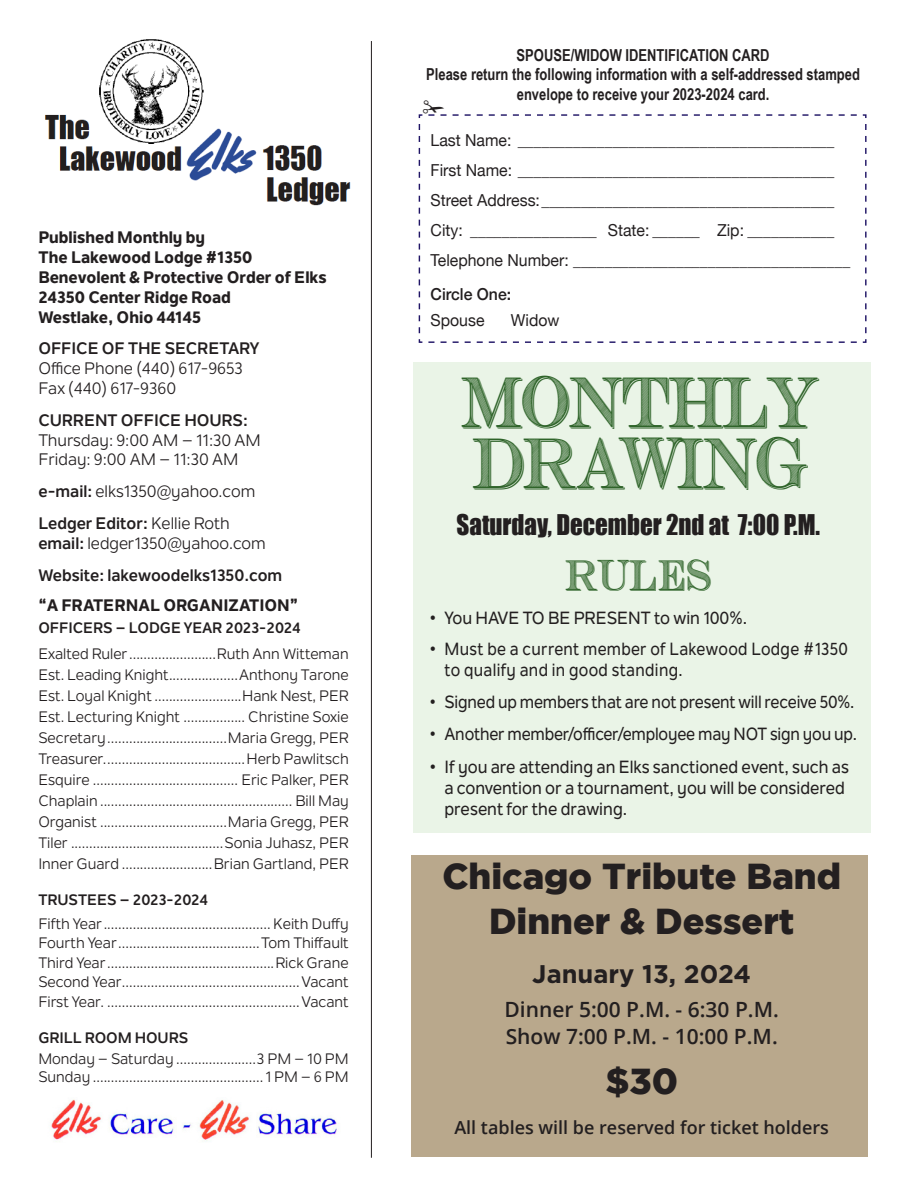
<style>
.page{position:relative;width:918px;height:1188px;background:#fff}
.page>*{position:absolute;margin:0;border:0;box-sizing:border-box;transform-origin:0 0}
.t1{font:51.15px/61.3px "Cash Currency";color:#2f642a;scale:.96 1}
.t2{font:900 36px/45px "Gotham";color:#231f20;text-align:center}
.t3{font:30.6px "Cash Currency";letter-spacing:.05em;color:#2f642a;scale:.96 1}
.t4{font:26.25px "Impact";color:#231f20;scale:.95 1}
.t5{font:700 25.5px "Gotham";color:#231f20}
.t6{font:600 21px "Open Sans";color:#231f20}
.t7{font:600 18px "Open Sans";color:#231f20}
.t8{font:500 17.4px/21px "Nolan Next";color:#231f20;scale:.96 1}
.t9{font:500 17.4px "Nolan Next";color:#231f20;scale:.93 1}
.t10{font:500 17.4px/21px "Nolan Next";letter-spacing:.02em;color:#231f20;scale:.96 1}
.t11{font:16.5px/34.5px "Helvetica Neue";color:#231f20;scale:.96 1}
.t12{font:16.5px "Nolan Next";color:#231f20}
.t13{font:800 16.5px "Nolan Next";color:#231f20}
.t14{font:700 16.5px/19.8px "Arial Narrow";color:#231f20;text-align:center;scale:.96 1}
.t15{font:700 16.5px "Nolan Next";color:#231f20}
.t16{font:15px "Nolan Next";color:#231f20}
.t17{font:700 15px "Nolan Next";letter-spacing:-.005em;color:#231f20}
.s1{font-weight:700}
.s2{font-weight:400}
.s3{font-weight:500}
</style>
<div class="page">
<hr style="left:371px;top:41px;width:1px;height:1117px;background:#231f20">
<img style="left:45px;top:39px;width:306px;height:167px">
<img style="left:50px;top:1099px;width:289px;height:43px">
<svg style="left:418px;top:114px;width:449px;height:229px"></svg>
<div style="left:413px;top:362px;width:457px;height:471px;background:#eaf4e7"></div>
<div style="left:411px;top:856px;width:457px;height:301px;background:#b9a88c"></div>
<svg style="left:423px;top:114px;width:434px;height:2px"></svg>
<p class="t13" style="left:38px;top:227px;width:168px">Published Monthly by</p>
<p class="t13" style="left:38px;top:247px;width:216px">The Lakewood Lodge #1350</p>
<p class="t13" style="left:38px;top:267px;width:290px">Benevolent &amp; Protective Order of Elks</p>
<p class="t13" style="left:38px;top:287px;width:194px">24350 Center Ridge Road</p>
<p class="t13" style="left:38px;top:307px;width:164px">Westlake, Ohio 44145</p>
<p class="t15" style="left:38px;top:339px;width:223px">OFFICE OF THE SECRETARY</p>
<p class="t12" style="left:38px;top:358px;width:206px">Office Phone (440) 617-9653</p>
<p class="t12" style="left:38px;top:378px;width:139px">Fax (440) 617-9360</p>
<p class="t15" style="left:38px;top:410px;width:211px">CURRENT OFFICE HOURS:</p>
<p class="t12" style="left:38px;top:430px;width:224px">Thursday: 9:00 AM – 11:30 AM</p>
<p class="t12" style="left:38px;top:450px;width:202px">Friday: 9:00 AM – 11:30 AM</p>
<p class="t12" style="left:38px;top:481px;width:219px"><span class="s1">e-mail:</span> elks1350@yahoo.com</p>
<p class="t15" style="left:38px;top:513px;width:193px">Ledger Editor: <span class="s2">Kellie Roth</span></p>
<p class="t12" style="left:38px;top:533px;width:229px"><span class="s1">email:</span> ledger1350@yahoo.com</p>
<p class="t15" style="left:38px;top:565px;width:245px">Website: lakewoodelks1350.com</p>
<p class="t13" style="left:38px;top:595px;width:261px">“A FRATERNAL ORGANIZATION”</p>
<p class="t17" style="left:38px;top:619px;width:264px">OFFICERS – LODGE YEAR 2023-2024</p>
<p class="t16" style="left:38px;top:644px;width:312px">Exalted Ruler........................Ruth Ann Witteman</p>
<p class="t16" style="left:38px;top:665px;width:312px">Est. Leading Knight...................Anthony Tarone</p>
<p class="t16" style="left:38px;top:686px;width:312px">Est. Loyal Knight ........................Hank Nest, PER</p>
<p class="t16" style="left:38px;top:707px;width:312px">Est. Lecturing Knight ................. Christine Soxie</p>
<p class="t16" style="left:38px;top:728px;width:312px">Secretary.................................Maria Gregg, PER</p>
<p class="t16" style="left:38px;top:749px;width:312px">Treasurer.......................................Herb Pawlitsch</p>
<p class="t16" style="left:38px;top:770px;width:312px">Esquire ........................................ Eric Palker, PER</p>
<p class="t16" style="left:38px;top:791px;width:312px">Chaplain ..................................................... Bill May</p>
<p class="t16" style="left:38px;top:812px;width:312px">Organist ...................................Maria Gregg, PER</p>
<p class="t16" style="left:38px;top:833px;width:312px">Tiler ..........................................Sonia Juhasz, PER</p>
<p class="t16" style="left:38px;top:854px;width:312px">Inner Guard .........................Brian Gartland, PER</p>
<p class="t17" style="left:38px;top:890px;width:171px">TRUSTEES – 2023-2024</p>
<p class="t16" style="left:38px;top:915px;width:312px">Fifth Year.............................................. Keith Duffy</p>
<p class="t16" style="left:38px;top:934px;width:312px">Fourth Year.......................................Tom Thiffault</p>
<p class="t16" style="left:38px;top:954px;width:312px">Third Year..............................................Rick Grane</p>
<p class="t16" style="left:38px;top:973px;width:312px">Second Year.................................................Vacant</p>
<p class="t16" style="left:38px;top:993px;width:312px">First Year. .....................................................Vacant</p>
<p class="t17" style="left:38px;top:1028px;width:151px">GRILL ROOM HOURS</p>
<p class="t16" style="left:38px;top:1050px;width:312px">Monday – Saturday ......................3 PM – 10 PM</p>
<p class="t16" style="left:38px;top:1068px;width:312px">Sunday ...............................................1 PM – 6 PM</p>
<p class="t14" style="left:517px;top:44px;width:265px">SPOUSE/WIDOW IDENTIFICATION CARD</p>
<p class="t14" style="left:426px;top:64px;width:453px">Please return the following information with a self-addressed stamped envelope to receive your 2023-2024 card.</p>
<p class="t11" style="left:431px;top:124px;width:422px">Last Name: ________________________________________</p>
<p class="t11" style="left:431px;top:154px;width:422px">First Name: ________________________________________</p>
<p class="t11" style="left:431px;top:184px;width:422px">Street Address:_____________________________________</p>
<p class="t11" style="left:431px;top:214px;width:422px">City: ________________ State: ______ Zip: ___________</p>
<p class="t11" style="left:431px;top:244px;width:439px">Telephone Number: ___________________________________<br><span class="s3">Circle One:</span></p>
<p class="t11" style="left:431px;top:304px;width:58px">Spouse</p>
<p class="t11" style="left:511px;top:304px;width:52px">Widow</p>
<p class="t1" style="left:462px;top:375px;width:374px">MONTHLY<br>DRAWING</p>
<p class="t4" style="left:457px;top:505px;width:384px">Saturday, December 2nd at 7:00 P.M.</p>
<p class="t3" style="left:566px;top:559px;width:153px">RULES</p>
<p class="t8" style="left:429px;top:608px;width:333px">• You HAVE TO BE PRESENT to win 100%.</p>
<p class="t10" style="left:444px;top:638px;width:422px;text-indent:-15px">• Must be a current member of Lakewood Lodge #1350 to qualify and in good standing.</p>
<p class="t9" style="left:429px;top:691px;width:459px">• Signed up members that are not present will receive 50%.</p>
<p class="t9" style="left:429px;top:724px;width:462px">• Another member/officer/employee may NOT sign you up.</p>
<p class="t8" style="left:444px;top:756px;width:423px;text-indent:-15px">• If you are attending an Elks sanctioned event, such as a convention or a tournament, you will be considered present for the drawing.</p>
<p class="t2" style="left:442px;top:853px;width:400px">Chicago Tribute Band<br>Dinner &amp; Dessert</p>
<p class="t5" style="left:532px;top:957px;width:220px">January 13, 2024</p>
<p class="t6" style="left:505px;top:995px;width:276px">Dinner 5:00 P.M. - 6:30 P.M.</p>
<p class="t6" style="left:506px;top:1022px;width:274px">Show 7:00 P.M. - 10:00 P.M.</p>
<p class="t2" style="left:605px;top:1057px;width:74px">$30</p>
<p class="t7" style="left:454px;top:1115px;width:376px">All tables will be reserved for ticket holders</p>
</div>
